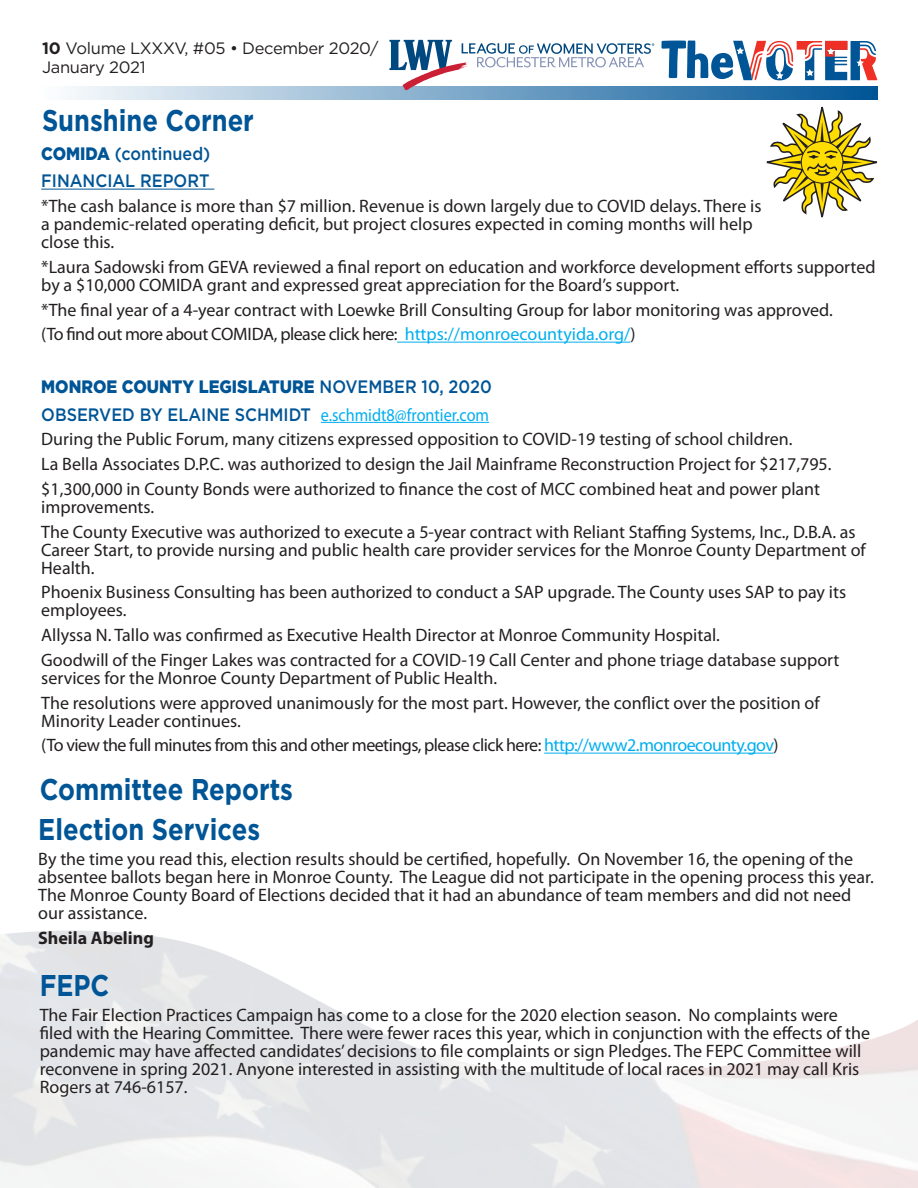
<style>
.page{position:relative;width:918px;height:1188px;background:#fff}
.page>*{position:absolute;margin:0;border:0;box-sizing:border-box;transform-origin:0 0}
.t1{font:700 30px "Gotham";color:#005596;scale:.85 1}
.t2{font:18px/18px "Myriad Pro";color:#231f20}
.t3{font:500 18px/27.8px "Gotham";color:#005596;scale:.9 1}
.t4{font:18px/24.8px "Myriad Pro";letter-spacing:-.03em;color:#231f20}
.t5{font:18px "Myriad Pro";letter-spacing:-.005em;color:#00aeef}
.t6{font:700 18px "Myriad Pro";color:#231f20}
.t7{font:16.5px/19.8px "Gotham";letter-spacing:-.02em;color:#231f20}
.s1{font-weight:700}
.s2{font-weight:900}
.s3{color:#231f20}
.s4{font-family:"Myriad Pro";font-weight:400;color:#00aeef}
.s5{color:#00aeef}
</style>
<div class="page">
<svg style="left:71px;top:87px;width:807px;height:13px;background:#7aa6c8"></svg>
<svg style="left:662px;top:40px;width:216px;height:40px"></svg>
<svg style="left:389px;top:40px;width:265px;height:50px"></svg>
<svg style="left:767px;top:107px;width:110px;height:110px"></svg>
<hr style="left:41px;top:189px;width:173px;height:1px;background:#005596">
<hr style="left:397px;top:342px;width:233px;height:1px;background:#00aeef">
<hr style="left:321px;top:422px;width:168px;height:1px;background:#00aeef">
<hr style="left:544px;top:753px;width:230px;height:1px;background:#00aeef">
<p class="t7" style="left:42px;top:38px;width:338px"><span class="s1">10</span> Volume LXXXV, #05 • December 2020/<br>January 2021</p>
<h1 class="t1" style="left:42px;top:100px;width:251px">Sunshine Corner</h1>
<p class="t3" style="left:41px;top:139px;width:190px"><span class="s2">COMIDA</span> (CONTINUED)<br>FINANCIAL REPORT</p>
<p class="t2" style="left:41px;top:197px;width:722px">*The cash balance is more than $7 million. Revenue is down largely due to COVID delays. There is a pandemic-related operating deficit, but project closures expected in coming months will help close this.</p>
<p class="t2" style="left:41px;top:258px;width:836px">*Laura Sadowski from GEVA reviewed a final report on education and workforce development efforts supported by a $10,000 COMIDA grant and expressed great appreciation for the Board’s support.</p>
<p class="t2" style="left:41px;top:297px;width:793px;line-height:24.8px">*The final year of a 4-year contract with Loewke Brill Consulting Group for labor monitoring was approved. (To find out more about comida</p>
<p class="t5" style="left:274px;top:323px;width:363px"><span class="s3">, please click here:</span> https://monroecountyida.org/<span class="s3">)</span></p>
<p class="t3" style="left:41px;top:372px;width:502px"><span class="s2">MONROE COUNTY LEGISLATURE</span> N OVEMBER 10, 2020<br>OBSERVED BY ELAINE SCHMIDT <span class="s4">e.schmidt8@frontier.com</span></p>
<p class="t2" style="left:41px;top:427px;width:792px;line-height:24.8px">During the Public Forum, many citizens expressed opposition to COVID-19 testing of school children.<br>La Bella Associates D.P.C. was authorized to design the Jail Mainframe Reconstruction Project for $217,795. $1,300,000 in County Bonds were authorized to finance the cost of MCC combined heat and power plant</p>
<p class="t2" style="left:41px;top:494px;width:816px;line-height:24.8px">improvements.<br>The County Executive was authorized to execute a 5-year contract with Reliant Staffing Systems, Inc., D.B.A. as</p>
<p class="t2" style="left:41px;top:540px;width:826px">Career Start, to provide nursing and public health care provider services for the Monroe County Department of<br>Health.</p>
<p class="t2" style="left:41px;top:583px;width:806px">Phoenix Business Consulting has been authorized to conduct a SAP upgrade. The County uses SAP to pay its employees.</p>
<p class="t2" style="left:41px;top:622px;width:800px;line-height:24.8px">Allyssa N. Tallo was confirmed as Executive Health Director at Monroe Community Hospital.<br>Goodwill of the Finger Lakes was contracted for a COVID-19 Call Center and phone triage database support</p>
<p class="t2" style="left:41px;top:665px;width:780px;line-height:24.8px">services for the Monroe County Department of Public Health.<br>The resolutions were approved unanimously for the most part. However, the conflict over the position of</p>
<p class="t4" style="left:41px;top:708px;width:739px">Minority Leader continues.<br>(To view the full minutes from this and other meetings, please click here: <span class="s5">http://www2.monroecounty.gov</span>)</p>
<h1 class="t1" style="left:40px;top:770px;width:300px">Committee Reports</h1>
<h1 class="t1" style="left:38px;top:810px;width:263px">Election Services</h1>
<p class="t2" style="left:38px;top:850px;width:837px">By the time you read this, election results should be certified, hopefully. On November 16, the opening of the absentee ballots began here in Monroe County. The League did not participate in the opening process this year.<br>The Monroe County Board of Elections decided that it had an abundance of team members and did not need our assistance.</p>
<p class="t6" style="left:38px;top:926px;width:117px">Sheila Abeling</p>
<h1 class="t1" style="left:40px;top:965px;width:83px">FEPC</h1>
<p class="t2" style="left:40px;top:1005px;width:832px">The Fair Election Practices Campaign has come to a close for the 2020 election season. No complaints were filed with the Hearing Committee. There were fewer races this year, which in conjunction with the effects of the pandemic may have affected candidates’ decisions to file complaints or sign Pledges. The FEPC Committee will reconvene in spring 2021. Anyone interested in assisting with the multitude of local races in 2021 may call Kris Rogers at 746-6157.</p>
</div>
